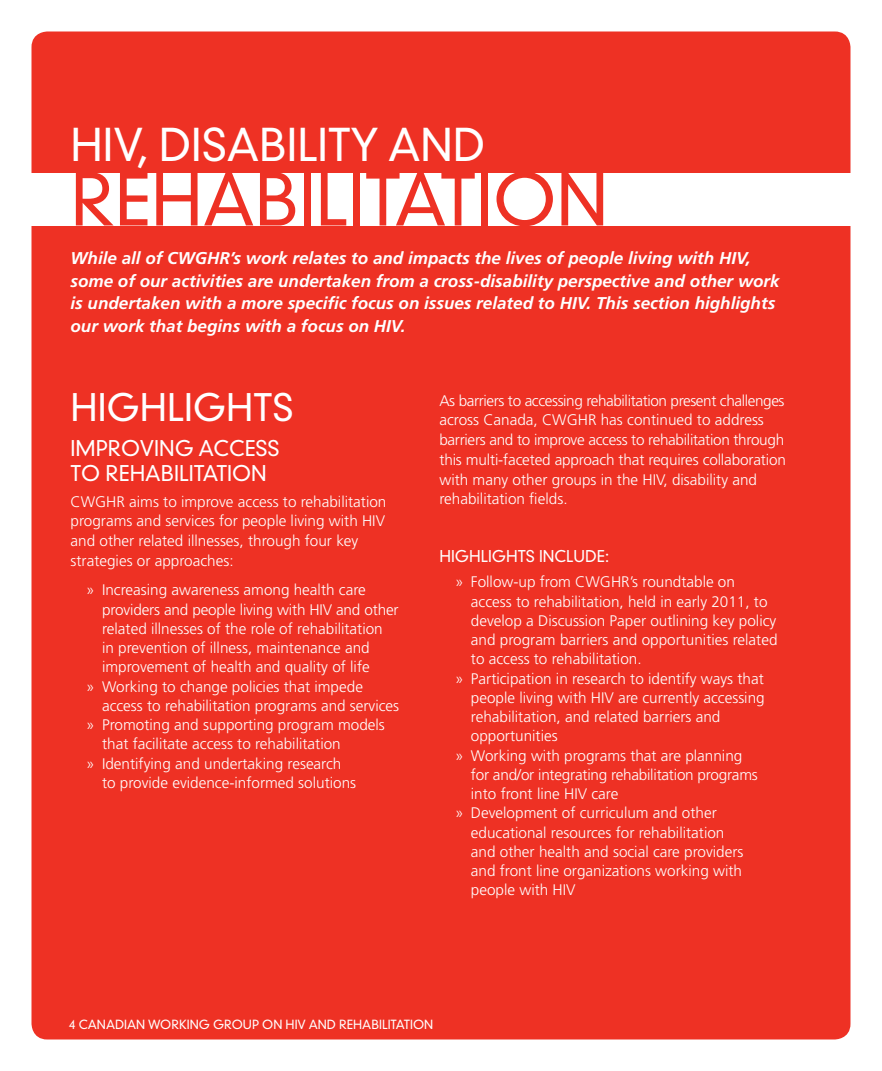
<style>
.page{position:relative;width:882px;height:1071px;background:#fff}
.page>*{position:absolute;margin:0;border:0;box-sizing:border-box;transform-origin:0 0}
.t1{font:300 70px "DIN Neuzeit Grotesk";color:#ee3124}
.t2{font:300 43.75px "DIN Neuzeit Grotesk";color:#fff}
.t3{font:300 36.75px "DIN Neuzeit Grotesk";color:#fff}
.t4{font:300 21px "DIN Neuzeit Grotesk";color:#fff}
.t5{font:italic 700 17.15px/22.8px "Frutiger";color:#fff}
.t6{font:300 15.75px "DIN Neuzeit Grotesk";color:#fff}
.t7{font:300 15.4px/19.8px "Frutiger";color:#fff}
.t8{font:300 12.25px "DIN Neuzeit Grotesk";color:#fff}
</style>
<div class="page">
<div style="left:32px;top:32px;width:818px;height:1008px;background:#ee3124;border-radius:16px"></div>
<div style="left:13px;top:173px;width:844px;height:52px;background:#fff"></div>
<h2 class="t2" style="left:71px;top:119px;width:416px">HIV, DISABILITY AN D</h2>
<h1 class="t1" style="left:71px;top:158px;width:90px">REHA</h1>
<h1 class="t1" style="left:255px;top:158px;width:79px">BILITATION</h1>
<p class="t5" style="left:71px;top:247px;width:711px">While all of CWGHR’s work relates to and impacts the lives of people living with HIV, some of our activities are undertaken from a cross-disability perspective and other work is undertaken with a more specific focus on issues related to HIV. This section highlights our work that begins with a focus on HIV.</p>
<h3 class="t3" style="left:71px;top:386px;width:222px">HIGHLIGHTS</h3>
<h3 class="t4" style="left:71px;top:436px;width:39px">IMPROVIN</h3>
<h3 class="t4" style="left:175px;top:436px;width:54px">G ACCE</h3>
<h3 class="t4" style="left:256px;top:436px;width:26px">SS</h3>
<h3 class="t4" style="left:71px;top:460px;width:63px">TO REHA</h3>
<h3 class="t4" style="left:161px;top:460px;width:25px">BILITATION</h3>
<p class="t7" style="left:71px;top:491px;width:317px">CWGHR aims to improve access to rehabilitation programs and services for people living with H IV and other related illnesses, through four key strategies or approaches:</p>
<p class="t7" style="left:86px;top:580px;width:281px">» Increasing awareness among health care</p>
<p class="t7" style="left:102px;top:599px;width:298px">providers and people living with H IV and other</p>
<p class="t7" style="left:102px;top:619px;width:282px">related illnesses of the role of rehabilitation</p>
<p class="t7" style="left:102px;top:638px;width:269px">in prevention of illness, maintenance and</p>
<p class="t7" style="left:102px;top:657px;width:269px">improvement of health and quality of life</p>
<p class="t7" style="left:86px;top:676px;width:278px">» Working to change policies that impede</p>
<p class="t7" style="left:102px;top:696px;width:299px">access to rehabilitation programs and services</p>
<p class="t7" style="left:86px;top:715px;width:300px">» Promoting and supporting program models</p>
<p class="t7" style="left:102px;top:734px;width:240px">that facilitate access to rehabilitation</p>
<p class="t7" style="left:86px;top:753px;width:257px">» Identifying and undertaking research</p>
<p class="t7" style="left:102px;top:773px;width:256px">to provide evidence-informed solutions</p>
<p class="t7" style="left:439px;top:391px;width:348px">As barriers to accessing rehabilitation present challenges across Canada, CWGHR has continued to address barriers and to improve access to rehabilitation through this multi-faceted approach that requires collaboration with many other groups in the H IV, disability and rehabilitation fields.</p>
<p class="t6" style="left:439px;top:547px;width:110px">HIGHLIGHTS INCLU</p>
<p class="t6" style="left:585px;top:547px;width:25px">DE:</p>
<p class="t7" style="left:455px;top:572px;width:281px">» Follow-up from CWGHR’s roundtable on</p>
<p class="t7" style="left:471px;top:592px;width:298px">access to rehabilitation, held in early 2011, to</p>
<p class="t7" style="left:471px;top:611px;width:307px">develop a Discussion Paper outlining key policy</p>
<p class="t7" style="left:471px;top:630px;width:308px">and program barriers and opportunities related</p>
<p class="t7" style="left:471px;top:649px;width:172px">to access to rehabilitation.</p>
<p class="t7" style="left:455px;top:668px;width:310px">» Participation in research to identify ways that</p>
<p class="t7" style="left:471px;top:688px;width:295px">people living with H IV are currently accessing</p>
<p class="t7" style="left:471px;top:707px;width:251px">rehabilitation, and related barriers and</p>
<p class="t7" style="left:471px;top:726px;width:88px">opportunities</p>
<p class="t7" style="left:455px;top:745px;width:289px">» Working with programs that are planning</p>
<p class="t7" style="left:471px;top:765px;width:288px">for and/or integrating rehabilitation programs</p>
<p class="t7" style="left:471px;top:784px;width:149px">into front line H IV care</p>
<p class="t7" style="left:455px;top:803px;width:263px">» Development of curriculum and other</p>
<p class="t7" style="left:471px;top:822px;width:255px">educational resources for rehabilitation</p>
<p class="t7" style="left:471px;top:842px;width:274px">and other health and social care providers</p>
<p class="t7" style="left:471px;top:861px;width:273px">and front line organizations working with</p>
<p class="t7" style="left:471px;top:880px;width:106px">people with H IV</p>
<p class="t8" style="left:69px;top:1017px;width:29px">4 CANA</p>
<p class="t8" style="left:115px;top:1017px;width:17px">DIAN</p>
<p class="t8" style="left:148px;top:1017px;width:76px">WORKIN G GROUP</p>
<p class="t8" style="left:262px;top:1017px;width:94px">ON HIV AND REHA</p>
<p class="t8" style="left:371px;top:1017px;width:15px">BILITATION</p>
</div>
